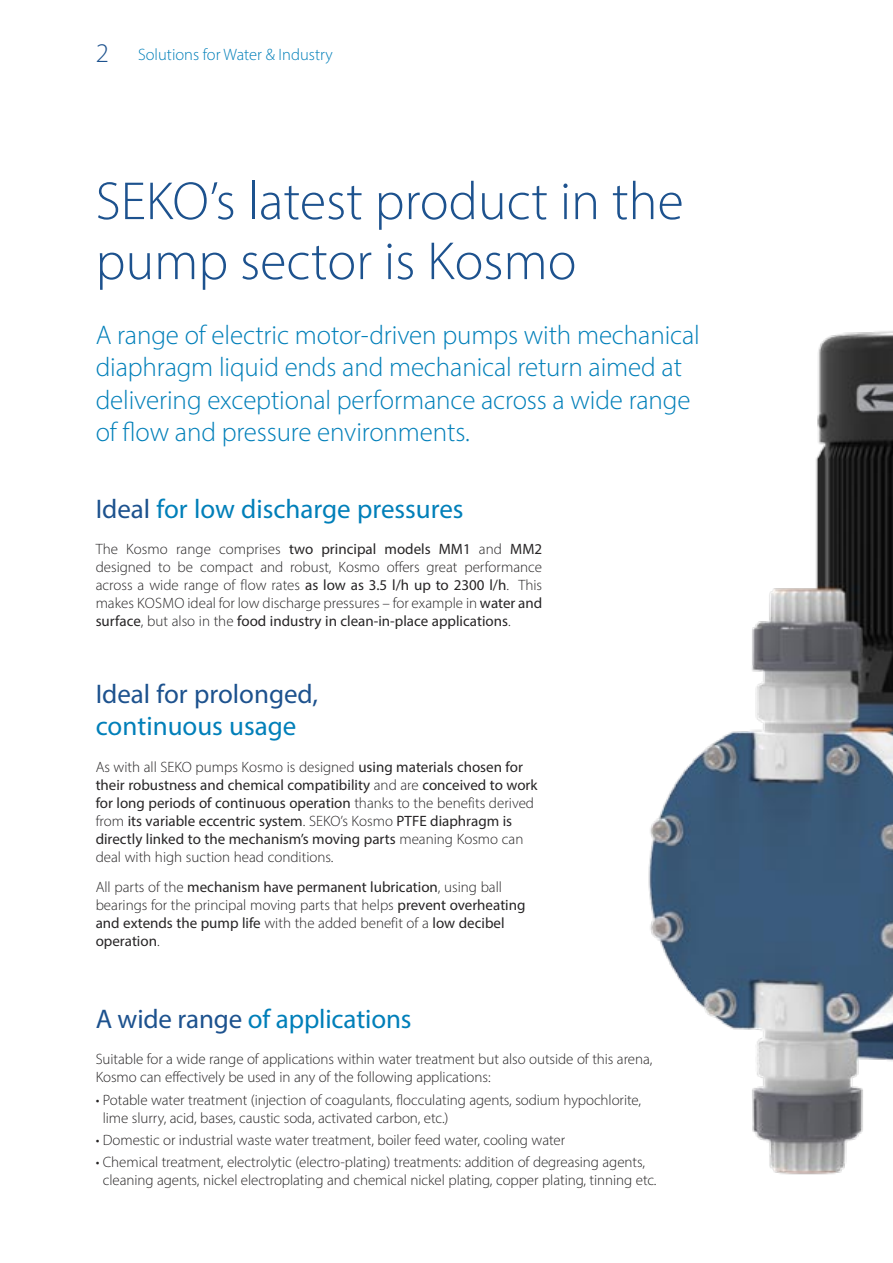
<style>
.page{position:relative;width:893px;height:1263px;background:#fff}
.page>*{position:absolute;margin:0;border:0;box-sizing:border-box;transform-origin:0 0}
.t1{font:300 54px/60px "Myriad Pro";color:#1d528e}
.t2{font:300 27px/32.4px "Myriad Pro";letter-spacing:-.005em;color:#007fb9}
.t3{font:27px "Myriad Pro";letter-spacing:-.005em;color:#007fb9}
.t4{font:27px/32.4px "Myriad Pro";color:#1d528e}
.t5{font:300 27px "Myriad Pro";color:#1d528e}
.t6{font:300 16.5px "Myriad Pro";color:#007fb9}
.t7{font:300 15px/18px "Myriad Pro";letter-spacing:-.005em;color:#272526}
.t8{font:15px/18px "Myriad Pro";color:#272526}
.s1{color:#1d528e}
.s2{font-weight:400}
.s3{color:#007fb9}
.s4{font-weight:300}
</style>
<div class="page">
<img style="left:648px;top:331px;width:245px;height:844px">
<p class="t5" style="left:96px;top:42px;width:15px">2</p>
<p class="t6" style="left:138px;top:48px;width:196px">Solutions for Water &amp; Industry</p>
<p class="t1" style="left:96px;top:176px;width:590px">SEKO’s latest product in the pump sector is Kosmo</p>
<p class="t2" style="left:96px;top:321px;width:606px">A range of electric motor-driven pumps with mechanical diaphragm liquid ends and mechanical return aimed at delivering exceptional performance across a wide range of flow and pressure environments.</p>
<p class="t3" style="left:96px;top:499px;width:369px"><span class="s1">Ideal</span> for low discharge pressures</p>
<p class="t7" style="left:96px;top:541px;width:448px;text-align:justify">The Kosmo range comprises <span class="s2">two principal models MM1</span> and <span class="s2">MM2 </span>designed to be compact and robust, Kosmo offers great performance across a wide range of flow rates <span class="s2">as low as 3.5 l/h up to 2300 l/h</span>. This makes KOSMO ideal for low discharge pressures – for example in <span class="s2">water and surface</span>, but also in the <span class="s2">food industry in clean-in-place applications</span>.</p>
<p class="t4" style="left:96px;top:680px;width:224px">Ideal for prolonged, <span class="s3">continuous usage</span></p>
<p class="t8" style="left:96px;top:759px;width:443px"><span class="s4">As with all SEKO pumps Kosmo is designed</span> using materials chosen for their robustness and chemical compatibility <span class="s4">and are</span> conceived to work for long periods of continuous operation <span class="s4">thanks to the benefits derived from</span> its variable eccentric system<span class="s4">. SEKO’s Kosmo</span> PTFE diaphragm is directly linked to the mechanism’s moving parts <span class="s4">meaning Kosmo can deal with high suction head conditions.</span></p>
<p class="t8" style="left:96px;top:880px;width:431px"><span class="s4">All parts of the</span> mechanism have permanent lubrication<span class="s4">, using ball bearings for the principal moving parts that helps</span> prevent overheating and extends the pump life <span class="s4">with the added benefit of a</span> low decibel operation<span class="s4">.</span></p>
<p class="t3" style="left:96px;top:1009px;width:317px"><span class="s1">A wide range</span> of applications</p>
<p class="t7" style="left:96px;top:1051px;width:558px">Suitable for a wide range of applications within water treatment but also outside of this arena,<br>Kosmo can effectively be used in any of the following applications:</p>
<p class="t7" style="left:103px;top:1092px;width:540px;text-indent:-7px">• Potable water treatment (injection of coagulants, flocculating agents, sodium hypochlorite, lime slurry, acid, bases, caustic soda, activated carbon, etc.)</p>
<p class="t7" style="left:96px;top:1132px;width:471px">• Domestic or industrial waste water treatment, boiler feed water, cooling water</p>
<p class="t7" style="left:103px;top:1154px;width:555px;text-indent:-7px">• Chemical treatment, electrolytic (electro-plating) treatments: addition of degreasing agents, cleaning agents, nickel electroplating and chemical nickel plating, copper plating, tinning etc.</p>
</div>
